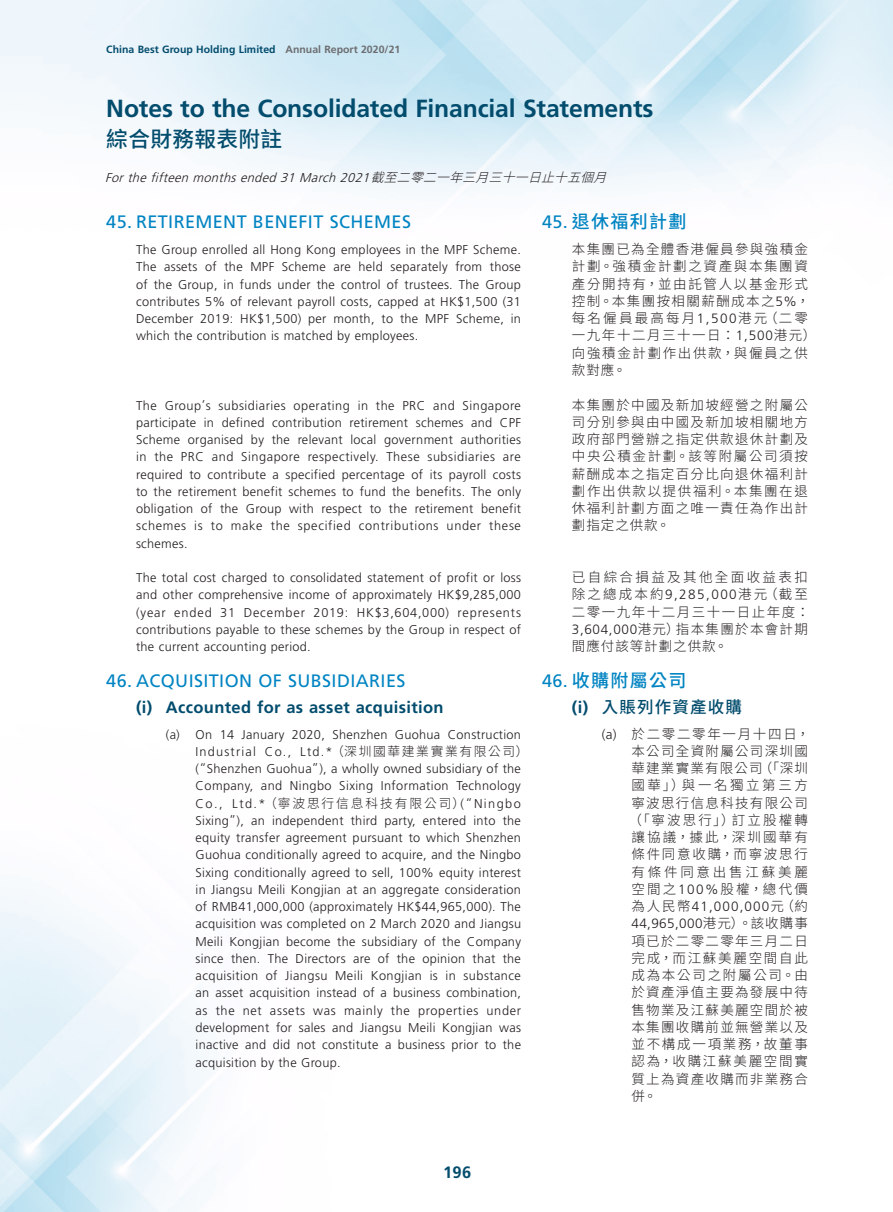
<style>
.page{position:relative;width:893px;height:1212px;background:#fff}
.page>*{position:absolute;margin:0;border:0;box-sizing:border-box;transform-origin:0 0}
.t1{font:700 24.75px "Frutiger LT Std";letter-spacing:-.005em;color:#024c6d}
.t2{font:500 21.75px "Source Han Sans TC";letter-spacing:.015em;color:#024c6d}
.Heading_1{font:18px "Frutiger LT Std";letter-spacing:.02em;color:#0084c2}
.C_Heading_1{font:500 18px "Source Han Sans TC";letter-spacing:.07em;color:#0084c2}
.Heading_2{font:700 16.5px "Frutiger LT Std";letter-spacing:.02em;color:#024c6d}
.C_Heading_2{font:500 16.5px "Source Han Sans TC";letter-spacing:.07em;color:#024c6d}
.C_Body_Text{font:300 13.5px/17.2px "Source Han Sans TC";letter-spacing:.115em;color:#231f20}
.Body_Text{font:300 12.75px/17.2px "Frutiger LT Std";letter-spacing:.02em;color:#231f20;text-align:justify}
.t3{font:italic 300 12.75px "Frutiger LT Std";color:#231f20}
.t4{font:700 10.5px "Frutiger LT Std";letter-spacing:.005em;color:#024c6d}
.s1{color:#6c6d70}
.s2{font-family:"Source Han Sans TC"}
.s3{font-family:"Frutiger LT Std";font-weight:400}
.s4{font-family:"Frutiger LT Std"}
.s5{font-family:"Frutiger LT Std";font-weight:700}
</style>
<div class="page">
<img style="left:0;top:0;width:893px;height:1212px">
<p class="t4" style="left:106px;top:43px;width:296px">China Best Group Holding Limited <span class="s1">Annual Report 2020/21</span></p>
<h1 class="t1" style="left:106px;top:94px;width:549px">Notes to the Consolidated Financial Statements</h1>
<h2 class="t2" style="left:106px;top:127px;width:177px">綜合財務報表附註</h2>
<p class="t3" style="left:105px;top:170px;width:513px">Forthe fifteen monthsended 31 March 2021<span class="s2">截至二零二一年三月三十一日止十五個月</span></p>
<p class="Heading_1" style="left:106px;top:212px;width:306px">45. RETIREMENT BENEFIT SCHEMES</p>
<p class="Body_Text" style="left:136px;top:241px;width:386px">The Group enrolled all Hong Kong employees in the MPF Scheme.<br>The assets of the MPF Scheme are held separately from those of the Group, in funds under the control of trustees. The Group contributes 5% of relevant payroll costs, capped at HK$1,500 (31<br>December 2019: HK$1,500) per month, to the MPF Scheme, in which the contribution is matched by employees.</p>
<p class="Body_Text" style="left:136px;top:397px;width:386px">The Group’s subsidiaries operating in the PRC and Singapore participate in defined contribution retirement schemes and CPF Scheme organised by the relevant local government authorities in the PRC and Singapore respectively. These subsidiaries are required to contribute a specified percentage of its payroll costs to the retirement benefit schemes to fund the benefits. The only obligation of the Group with respect to the retirement benefit schemes is to make the specified contributions under these schemes.</p>
<p class="Body_Text" style="left:136px;top:569px;width:386px">The total cost charged to consolidated statement of profit or loss and other comprehensive income of approximately HK$9,285,000 (year ended 31 December 2019: HK$3,604,000) represents contributions payable to these schemes by the Group in respect of the current accounting period.</p>
<p class="Heading_1" style="left:106px;top:670px;width:301px">46. ACQUISITION OF SUBSIDIARIES</p>
<p class="Heading_2" style="left:136px;top:697px;width:309px">(i) Accounted for as asset acquisition</p>
<p class="Body_Text" style="left:196px;top:726px;width:335px;text-align:left;text-indent:-30px">(a) On 14 January 2020, Shenzhen Guohua Construction Industrial Co., Ltd.*<span class="s2">（深圳國華建業實業有限公司）</span>(“Shenzhen Guohua”), a wholly owned subsidiary of the Company, and Ningbo Sixing Information Technology Co., Ltd.*<span class="s2">（寧波思行信息科技有限公司）</span>(“Ningbo Sixing”), an independent third party, entered into the equity transfer agreement pursuant to which Shenzhen Guohua conditionally agreed to acquire, and the Ningbo Sixing conditionally agreed to sell, 100% equity interest in Jiangsu Meili Kongjian at an aggregate consideration of RMB41,000,000 (approximately HK$44,965,000). The acquisition was completed on 2 March 2020 and Jiangsu Meili Kongjian become the subsidiary of the Company since then. The Directors are of the opinion that the acquisition of Jiangsu Meili Kongjian is in substance an asset acquisition instead of a business combination, as the net assets was mainly the properties under development for sales and Jiangsu Meili Kongjian was inactive and did not constitute a business prior to the acquisition by the Group.</p>
<p class="C_Heading_1" style="left:542px;top:212px;width:146px"><span class="s3">45.</span> 退休福利計劃</p>
<p class="C_Body_Text" style="left:572px;top:241px;width:246px">本集團已為全體香港僱員參與強積金計劃。強積金計劃之資產與本集團資產分開持有，並由託管人以基金形式控制。本集團按相關薪酬成本之<span class="s4">5%</span>，每名僱員最高每月<span class="s4">1,500</span>港元（二零一九年十二月三十一日：<span class="s4">1,500</span>港元）向強積金計劃作出供款，與僱員之供款對應。</p>
<p class="C_Body_Text" style="left:572px;top:396px;width:238px;text-align:justify">本集團於中國及新加坡經營之附屬公司分別參與由中國及新加坡相關地方政府部門營辦之指定供款退休計劃及中央公積金計劃。該等附屬公司須按薪酬成本之指定百分比向退休福利計劃作出供款以提供福利。本集團在退休福利計劃方面之唯一責任為作出計劃指定之供款。</p>
<p class="C_Body_Text" style="left:572px;top:569px;width:239px">已自綜合損益及其他全面收益表扣除之總成本約<span class="s4">9,285,000</span>港元（截至二零一九年十二月三十一日止年度：<br><span class="s4">3,604,000</span>港元）指本集團於本會計期間應付該等計劃之供款。</p>
<p class="C_Heading_1" style="left:542px;top:670px;width:146px"><span class="s3">46.</span> 收購附屬公司</p>
<p class="C_Heading_2" style="left:572px;top:697px;width:172px"><span class="s5">(i)</span> 入賬列作資產收購</p>
<p class="C_Body_Text" style="left:629px;top:725px;width:183px;text-indent:-27px"><span class="s4">(a)</span> 於二零二零年一月十四日，本公司全資附屬公司深圳國華建業實業有限公司（「深圳國華」）與一名獨立第三方寧波思行信息科技有限公司（「寧波思行」）訂立股權轉讓協議，據此，深圳國華有條件同意收購，而寧波思行有條件同意出售江蘇美麗空間之<span class="s4">100%</span>股權，總代價為人民幣<span class="s4">41,000,000</span>元（約<br><span class="s4">44,965,000</span>港元）。該收購事項已於二零二零年三月二日完成，而江蘇美麗空間自此成為本公司之附屬公司。由於資產淨值主要為發展中待售物業及江蘇美麗空間於被本集團收購前並無營業以及並不構成一項業務，故董事認為，收購江蘇美麗空間實質上為資產收購而非業務合併。</p>
<p class="Heading_2" style="left:443px;top:1162px;width:30px">196</p>
</div>
